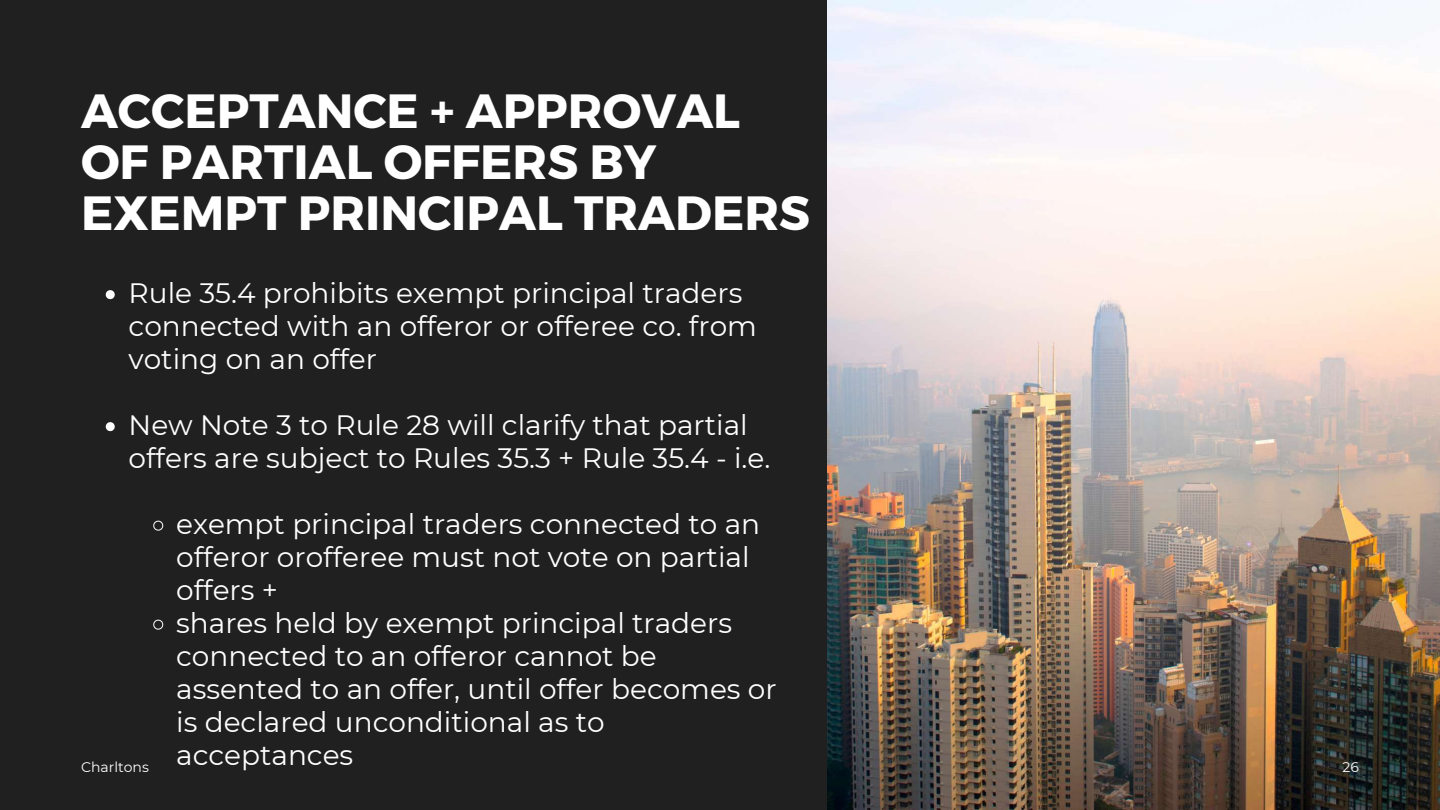
<style>
.page{position:relative;width:1440px;height:810px;background:#202020}
.page>*{position:absolute;margin:0;border:0;box-sizing:border-box;transform-origin:0 0}
.t1{font:700 48px/51px "Montserrat";color:#fff}
.t2{font:28px/33px "Montserrat";color:#fff}
.t3{font:14px "Montserrat";color:#fff}
</style>
<div class="page">
<img style="left:828px;top:0;width:612px;height:810px">
<svg style="left:106px;top:290px;width:9px;height:9px"></svg>
<svg style="left:106px;top:422px;width:9px;height:9px"></svg>
<svg style="left:153px;top:520px;width:11px;height:11px"></svg>
<svg style="left:153px;top:619px;width:11px;height:11px"></svg>
<h1 class="t1" style="left:81px;top:83px;width:731px">ACCEPTANCE + APPROVAL<br>OF PARTIAL OFFERS BY<br>EXEMPT PRINCIPAL TRADERS</h1>
<p class="t2" style="left:129px;top:276px;width:630px">Rule 35.4 prohibits exempt principal traders connected with an offeror or offeree co. from voting on an offer</p>
<p class="t2" style="left:129px;top:408px;width:643px">New Note 3 to Rule 28 will clarify that partial offers are subject to Rules 35.3 + Rule 35.4 - i.e.</p>
<p class="t2" style="left:176px;top:507px;width:602px">exempt principal traders connected to an offeror orofferee must not vote on partial offers +<br>shares held by exempt principal traders connected to an offeror cannot be assented to an offer, until offer becomes or is declared unconditional as to acceptances</p>
<p class="t3" style="left:81px;top:759px;width:69px">Charltons</p>
<p class="t3" style="left:1343px;top:759px;width:18px">26</p>
</div>
